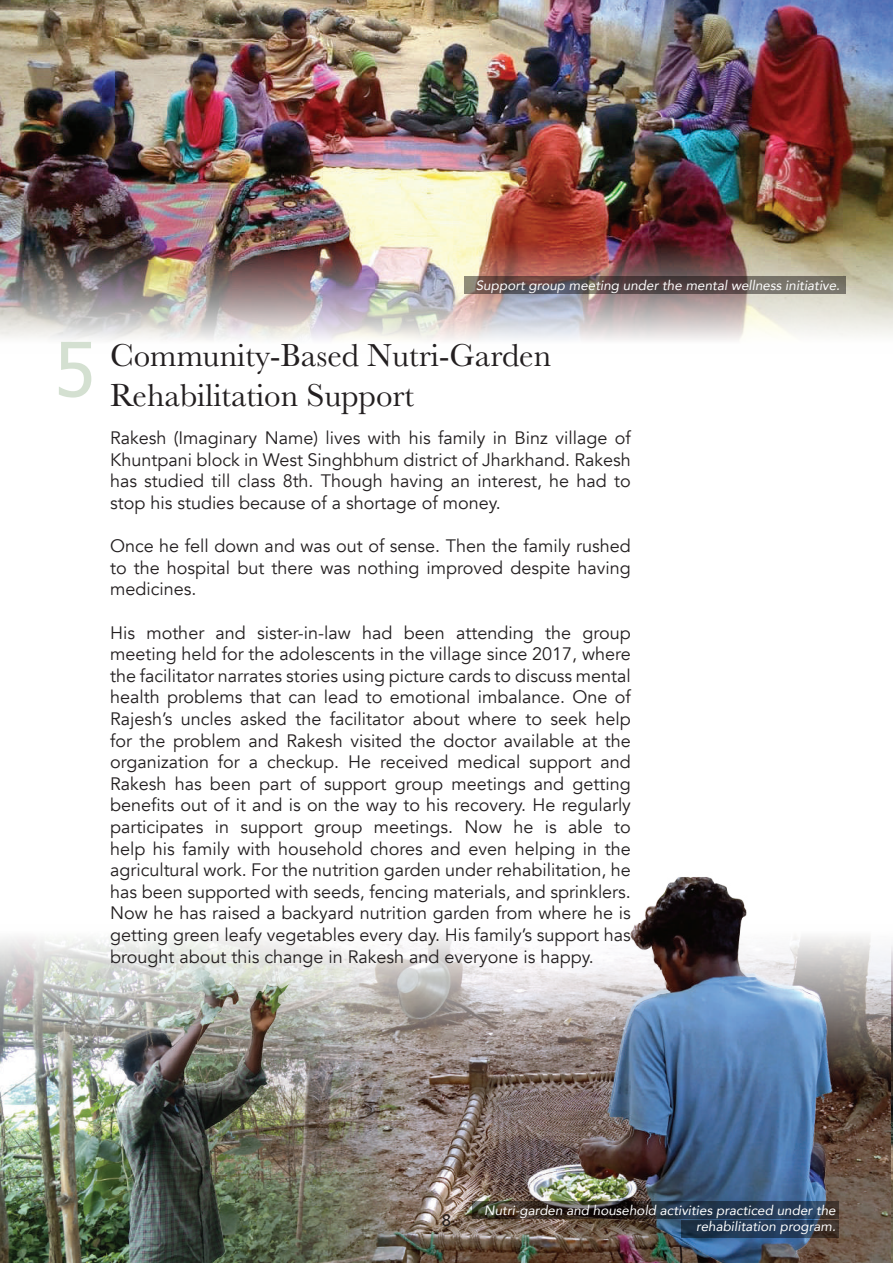
<style>
.page{position:relative;width:893px;height:1263px;background:#fff}
.page>*{position:absolute;margin:0;border:0;box-sizing:border-box;transform-origin:0 0}
.t1{font:75px "Tahoma";color:#d4e0d1}
.t2{font:33px "Baskerville";color:#231f20}
.t3{font:18px/21.6px "Avenir";color:#231f20;text-align:justify}
.t4{font:18px "Myriad Pro";color:#231f20}
.t5{font:italic 13.5px/16.2px "Avenir";color:#fff;text-align:right}
</style>
<div class="page">
<img style="left:0;top:0;width:893px;height:340px">
<img style="left:0;top:877px;width:891px;height:386px">
<img style="left:891px;top:945px;width:2px;height:318px">
<svg style="left:464px;top:276px;width:382px;height:18px;background:#615451"></svg>
<svg style="left:473px;top:1201px;width:366px;height:18px;background:#2e343a"></svg>
<svg style="left:682px;top:1220px;width:157px;height:18px;background:#25364c"></svg>
<p class="t5" style="left:476px;top:277px;width:366px">Support group meeting under the mental wellness initiative.</p>
<h1 class="t1" style="left:54px;top:319px;width:42px">5</h1>
<h2 class="t2" style="left:110px;top:334px;width:443px">Community-Based Nutri-Garden</h2>
<h2 class="t2" style="left:110px;top:374px;width:306px">Rehabilitation Support</h2>
<p class="t3" style="left:110px;top:427px;width:522px">Rakesh (Imaginary Name) lives with his family in Binz village of Khuntpani block in West Singhbhum district of Jharkhand. Rakesh has studied till class 8th. Though having an interest, he had to stop his studies because of a shortage of money.</p>
<p class="t3" style="left:110px;top:535px;width:522px">Once he fell down and was out of sense. Then the family rushed to the hospital but there was nothing improved despite having medicines.</p>
<p class="t3" style="left:110px;top:622px;width:522px">His mother and sister-in-law had been attending the group meeting held for the adolescents in the village since 2017, where the facilitator narrates stories using picture cards to discuss mental health problems that can lead to emotional imbalance. One of Rajesh’s uncles asked the facilitator about where to seek help for the problem and Rakesh visited the doctor available at the organization for a checkup. He received medical support and Rakesh has been part of support group meetings and getting benefits out of it and is on the way to his recovery. He regularly participates in support group meetings. Now he is able to help his family with household chores and even helping in the agricultural work. For the nutrition garden under rehabilitation, he has been supported with seeds, fencing materials, and sprinklers.<br>Now he has raised a backyard nutrition garden from where he is getting green leafy vegetables every day. His family’s support has brought about this change in Rakesh and everyone is happy.</p>
<p class="t4" style="left:442px;top:1209px;width:11px">8</p>
<p class="t5" style="left:484px;top:1202px;width:353px">Nutri-garden and household activities practiced under the rehabilitation program.</p>
</div>
